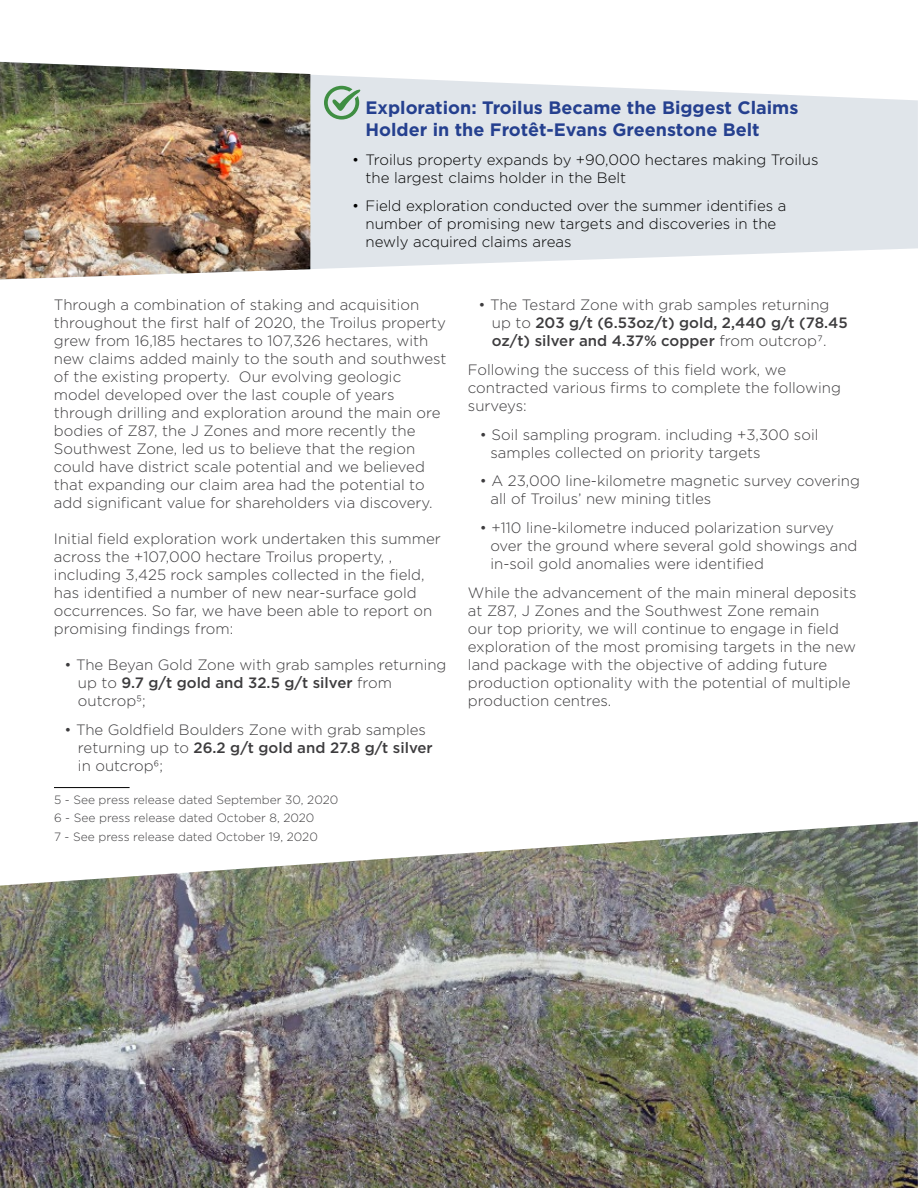
<style>
.page{position:relative;width:918px;height:1188px;background:#fff}
.page>*{position:absolute;margin:0;border:0;box-sizing:border-box;transform-origin:0 0}
.t1{font:700 18px/21.6px "Gotham";color:#25408f}
.t2{font:300 15px/18px "Gotham";color:#3d3c3e}
.t3{font:300 15px/18px "Gotham";color:#000}
.t4{font:500 15px/18px "Gotham";color:#3d3c3e}
.t5{font:300 12px/17.4px "Gotham";color:#414042}
.s1{font-weight:500}
.s2{font-weight:300}
</style>
<div class="page">
<img style="left:0;top:822px;width:918px;height:366px">
<svg style="left:0;top:74px;width:918px;height:206px;fill:#e0e5ea"></svg>
<img style="left:0;top:62px;width:310px;height:217px">
<svg style="left:324px;top:86px;width:37px;height:34px"></svg>
<hr style="left:54px;top:787px;width:76px;height:1px;background:#000">
<p class="t1" style="left:366px;top:97px;width:434px">Exploration: Troilus Became the Biggest Claims<br>Holder in the Frotêt-Evans Greenstone Belt</p>
<p class="t3" style="left:366px;top:150px;width:454px;text-indent:-14px">• Troilus property expands by +90,000 hectares making Troilus the largest claims holder in the Belt</p>
<p class="t3" style="left:366px;top:197px;width:422px;text-indent:-14px">• Field exploration conducted over the summer identifies a number of promising new targets and discoveries in the newly acquired claims areas</p>
<p class="t2" style="left:54px;top:295px;width:394px">Through a combination of staking and acquisition throughout the first half of 2020, the Troilus property grew from 16,185 hectares to 107,326 hectares, with new claims added mainly to the south and southwest of the existing property. Our evolving geologic model developed over the last couple of years through drilling and exploration around the main ore bodies of Z87, the J Zones and more recently the Southwest Zone, led us to believe that the region could have district scale potential and we believed that expanding our claim area had the potential to add significant value for shareholders via discovery.</p>
<p class="t2" style="left:54px;top:529px;width:388px">Initial field exploration work undertaken this summer across the +107,000 hectare Troilus property, , including 3,425 rock samples collected in the field, has identified a number of new near-surface gold occurrences. So far, we have been able to report on promising findings from:</p>
<p class="t2" style="left:78px;top:655px;width:370px;text-indent:-14px">• The Beyan Gold Zone with grab samples returning up to <span class="s1">9.7 g/t gold and 32.5 g/t silver</span> from outcrop5;</p>
<p class="t2" style="left:78px;top:720px;width:356px;text-indent:-14px">• The Goldfield Boulders Zone with grab samples returning up to <span class="s1">26.2 g/t gold and 27.8 g/t silver </span>in outcrop6;</p>
<p class="t5" style="left:54px;top:791px;width:286px">5 - See press release dated September 30, 2020<br>6 - See press release dated October 8, 2020</p>
<p class="t5" style="left:54px;top:828px;width:265px">7 - See press release dated October 19, 2020</p>
<p class="t4" style="left:492px;top:296px;width:357px;text-indent:-14px"><span class="s2">• The Testard Zone with grab samples returning up to</span> 203 g/t (6.53oz/t) gold, 2,440 g/t (78.45 oz/t) silver and 4.37% copper <span class="s2">from outcrop7.</span></p>
<p class="t2" style="left:468px;top:360px;width:374px">Following the success of this field work, we contracted various firms to complete the following surveys:</p>
<p class="t2" style="left:490px;top:425px;width:330px;text-indent:-10px">• Soil sampling program. including +3,300 soil samples collected on priority targets</p>
<p class="t2" style="left:490px;top:472px;width:371px;text-indent:-10px">• A 23,000 line-kilometre magnetic survey covering all of Troilus’ new mining titles</p>
<p class="t2" style="left:490px;top:518px;width:369px;text-indent:-10px">• +110 line-kilometre induced polarization survey over the ground where several gold showings and in-soil gold anomalies were identified</p>
<p class="t2" style="left:468px;top:583px;width:390px">While the advancement of the main mineral deposits at Z87, J Zones and the Southwest Zone remain<br>our top priority, we will continue to engage in field exploration of the most promising targets in the new land package with the objective of adding future production optionality with the potential of multiple production centres.</p>
</div>
